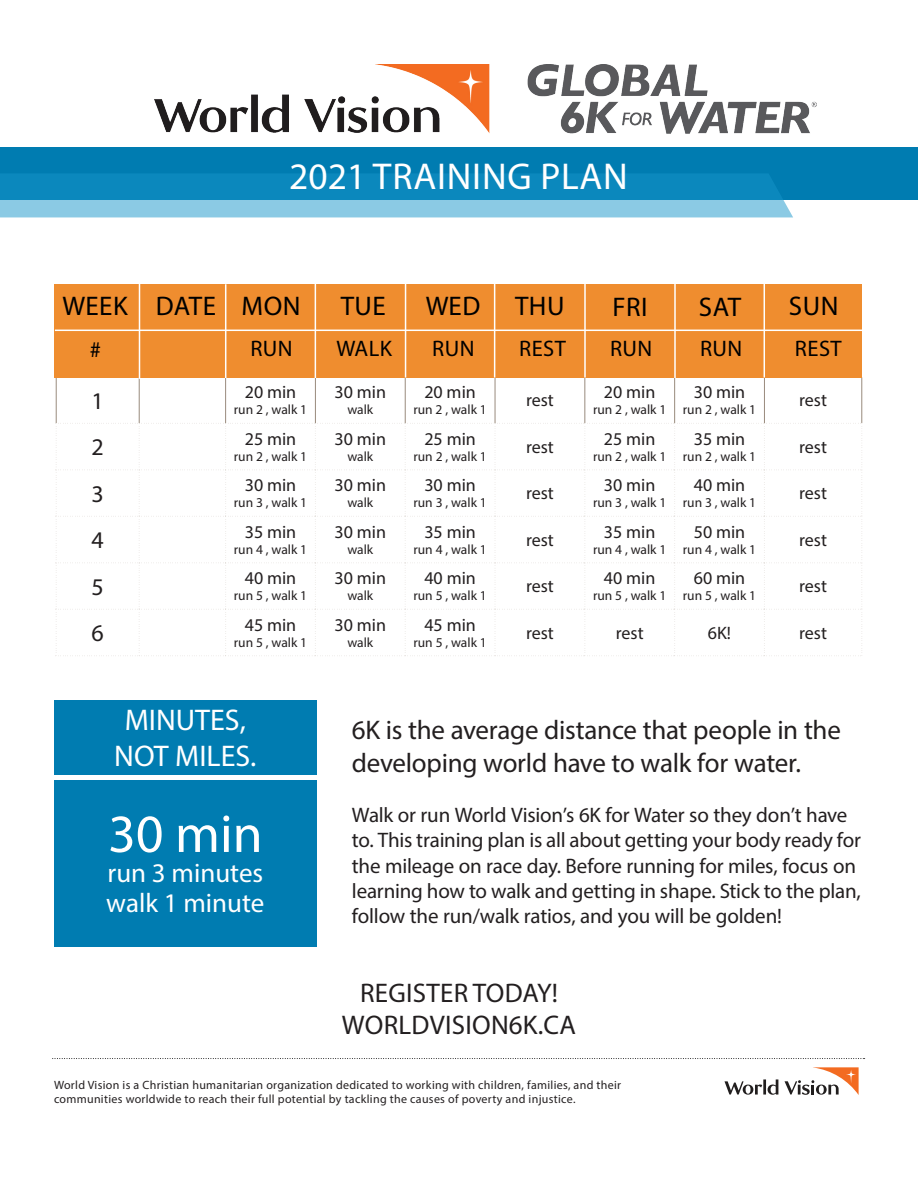
<style>
.page{position:relative;width:918px;height:1188px;background:#fff}
.page>*{position:absolute;margin:0;border:0;box-sizing:border-box;transform-origin:0 0}
.t1{font:54px "Myriad Pro";color:#fff}
.t2{font:37.5px "Myriad Pro";letter-spacing:.02em;color:#fff}
.t3{font:30px/36px "Myriad Pro";color:#fff;text-align:center}
.t4{font:27px/32.4px "Myriad Pro";letter-spacing:-.01em;color:#231f20}
.t5{font:27px/32.4px "Myriad Pro";letter-spacing:.01em;color:#231f20;text-align:center}
.t6{font:27px "Myriad Pro";letter-spacing:.02em;color:#000}
.t7{font:27px/30px "Myriad Pro";color:#fff}
.t8{font:24px "Myriad Pro";color:#231f20}
.t9{font:22.5px "Myriad Pro";letter-spacing:.02em;color:#000}
.t10{font:21px/25.2px "Myriad Pro";letter-spacing:-.01em;color:#231f20}
.t11{font:18px "Myriad Pro";color:#231f20}
.t12{font:13.5px "Myriad Pro";color:#231f20}
.t13{font:12px/14.4px "Myriad Pro";letter-spacing:.025em;color:#231f20}
</style>
<div class="page">
<hr style="left:56px;top:377px;width:1px;height:46px;background:#998b7d">
<hr style="left:139px;top:377px;width:1px;height:46px;background:#998b7d">
<hr style="left:225px;top:377px;width:1px;height:46px;background:#998b7d">
<hr style="left:315px;top:377px;width:1px;height:46px;background:#998b7d">
<hr style="left:405px;top:377px;width:1px;height:46px;background:#998b7d">
<hr style="left:495px;top:377px;width:1px;height:46px;background:#998b7d">
<hr style="left:584px;top:377px;width:1px;height:46px;background:#998b7d">
<hr style="left:674px;top:377px;width:1px;height:46px;background:#998b7d">
<hr style="left:764px;top:377px;width:1px;height:46px;background:#998b7d">
<hr style="left:861px;top:377px;width:1px;height:46px;background:#998b7d">
<div style="left:55px;top:284px;width:807px;height:94px;background:#ef8d2f"></div>
<hr style="left:55px;top:330px;width:808px;height:1px;background:#fff">
<hr style="left:139px;top:282px;width:1px;height:97px;background:#fff">
<hr style="left:405px;top:284px;width:1px;height:94px;background:#fff">
<hr style="left:225px;top:284px;width:1px;height:94px;background:#fff">
<hr style="left:315px;top:284px;width:1px;height:94px;background:#fff">
<hr style="left:494px;top:284px;width:1px;height:94px;background:#fff">
<hr style="left:584px;top:284px;width:2px;height:94px;background:#fff">
<hr style="left:674px;top:284px;width:2px;height:94px;background:#fff">
<hr style="left:764px;top:284px;width:1px;height:94px;background:#fff">
<svg style="left:53px;top:1058px;width:813px;height:1px"></svg>
<svg style="left:56px;top:423px;width:806px;height:233px"></svg>
<div style="left:0;top:147px;width:918px;height:52px;background:#007cb1"></div>
<svg style="left:0;top:174px;width:793px;height:43px"></svg>
<img style="left:155px;top:64px;width:662px;height:70px">
<div style="left:54px;top:700px;width:263px;height:75px;background:#007cb1"></div>
<div style="left:54px;top:780px;width:263px;height:166px;background:#007cb1"></div>
<svg style="left:724px;top:1067px;width:135px;height:28px"></svg>
<p class="t2" style="left:289px;top:153px;width:340px">2021 TRAINING PLAN</p>
<p class="t6" style="left:63px;top:290px;width:67px">WEEK</p>
<p class="t6" style="left:156px;top:290px;width:62px">DATE</p>
<p class="t6" style="left:241px;top:290px;width:61px">MON</p>
<p class="t6" style="left:341px;top:290px;width:47px">TUE</p>
<p class="t6" style="left:426px;top:290px;width:56px">WED</p>
<p class="t6" style="left:515px;top:290px;width:51px">THU</p>
<p class="t6" style="left:613px;top:291px;width:37px">FRI</p>
<p class="t6" style="left:699px;top:291px;width:44px">SAT</p>
<p class="t6" style="left:789px;top:290px;width:51px">SUN</p>
<p class="t9" style="left:90px;top:336px;width:13px">#</p>
<p class="t9" style="left:250px;top:335px;width:44px">RUN</p>
<p class="t9" style="left:336px;top:335px;width:57px">WALK</p>
<p class="t9" style="left:432px;top:335px;width:44px">RUN</p>
<p class="t9" style="left:519px;top:335px;width:48px">REST</p>
<p class="t9" style="left:610px;top:335px;width:44px">RUN</p>
<p class="t9" style="left:700px;top:335px;width:44px">RUN</p>
<p class="t9" style="left:795px;top:335px;width:48px">REST</p>
<p class="t8" style="left:92px;top:386px;width:14px">1</p>
<p class="t11" style="left:245px;top:381px;width:53px">20 min</p>
<p class="t12" style="left:234px;top:402px;width:75px">run 2 , walk 1</p>
<p class="t11" style="left:335px;top:381px;width:53px">30 min</p>
<p class="t12" style="left:347px;top:402px;width:27px">walk</p>
<p class="t11" style="left:424px;top:381px;width:53px">20 min</p>
<p class="t12" style="left:413px;top:402px;width:75px">run 2 , walk 1</p>
<p class="t11" style="left:604px;top:381px;width:53px">20 min</p>
<p class="t12" style="left:593px;top:402px;width:75px">run 2 , walk 1</p>
<p class="t11" style="left:694px;top:381px;width:53px">30 min</p>
<p class="t12" style="left:683px;top:402px;width:75px">run 2 , walk 1</p>
<p class="t11" style="left:526px;top:389px;width:29px">rest</p>
<p class="t11" style="left:799px;top:389px;width:29px">rest</p>
<p class="t8" style="left:92px;top:432px;width:14px">2</p>
<p class="t11" style="left:245px;top:428px;width:53px">25 min</p>
<p class="t12" style="left:234px;top:448px;width:75px">run 2 , walk 1</p>
<p class="t11" style="left:335px;top:428px;width:53px">30 min</p>
<p class="t12" style="left:347px;top:448px;width:27px">walk</p>
<p class="t11" style="left:424px;top:428px;width:53px">25 min</p>
<p class="t12" style="left:413px;top:448px;width:75px">run 2 , walk 1</p>
<p class="t11" style="left:526px;top:436px;width:29px">rest</p>
<p class="t11" style="left:604px;top:428px;width:53px">25 min</p>
<p class="t12" style="left:593px;top:448px;width:75px">run 2 , walk 1</p>
<p class="t11" style="left:694px;top:428px;width:53px">35 min</p>
<p class="t12" style="left:683px;top:448px;width:75px">run 2 , walk 1</p>
<p class="t11" style="left:799px;top:436px;width:29px">rest</p>
<p class="t8" style="left:92px;top:479px;width:14px">3</p>
<p class="t11" style="left:245px;top:474px;width:53px">30 min</p>
<p class="t12" style="left:234px;top:495px;width:75px">run 3 , walk 1</p>
<p class="t11" style="left:335px;top:474px;width:53px">30 min</p>
<p class="t12" style="left:347px;top:495px;width:27px">walk</p>
<p class="t11" style="left:424px;top:474px;width:53px">30 min</p>
<p class="t12" style="left:413px;top:495px;width:75px">run 3 , walk 1</p>
<p class="t11" style="left:526px;top:482px;width:29px">rest</p>
<p class="t11" style="left:604px;top:474px;width:53px">30 min</p>
<p class="t12" style="left:593px;top:495px;width:75px">run 3 , walk 1</p>
<p class="t11" style="left:694px;top:474px;width:53px">40 min</p>
<p class="t12" style="left:683px;top:495px;width:75px">run 3 , walk 1</p>
<p class="t11" style="left:799px;top:482px;width:29px">rest</p>
<p class="t8" style="left:92px;top:525px;width:14px">4</p>
<p class="t11" style="left:245px;top:521px;width:53px">35 min</p>
<p class="t12" style="left:234px;top:541px;width:75px">run 4 , walk 1</p>
<p class="t11" style="left:335px;top:521px;width:53px">30 min</p>
<p class="t12" style="left:347px;top:541px;width:27px">walk</p>
<p class="t11" style="left:424px;top:521px;width:53px">35 min</p>
<p class="t12" style="left:413px;top:541px;width:75px">run 4 , walk 1</p>
<p class="t11" style="left:526px;top:529px;width:29px">rest</p>
<p class="t11" style="left:604px;top:521px;width:53px">35 min</p>
<p class="t12" style="left:593px;top:541px;width:75px">run 4 , walk 1</p>
<p class="t11" style="left:694px;top:521px;width:53px">50 min</p>
<p class="t12" style="left:683px;top:541px;width:75px">run 4 , walk 1</p>
<p class="t11" style="left:799px;top:529px;width:29px">rest</p>
<p class="t8" style="left:92px;top:572px;width:14px">5</p>
<p class="t11" style="left:245px;top:567px;width:53px">40 min</p>
<p class="t12" style="left:234px;top:587px;width:75px">run 5 , walk 1</p>
<p class="t11" style="left:335px;top:567px;width:53px">30 min</p>
<p class="t12" style="left:347px;top:587px;width:27px">walk</p>
<p class="t11" style="left:424px;top:567px;width:53px">40 min</p>
<p class="t12" style="left:413px;top:587px;width:75px">run 5 , walk 1</p>
<p class="t11" style="left:526px;top:575px;width:29px">rest</p>
<p class="t11" style="left:604px;top:567px;width:53px">40 min</p>
<p class="t12" style="left:593px;top:587px;width:75px">run 5 , walk 1</p>
<p class="t11" style="left:694px;top:567px;width:53px">60 min</p>
<p class="t12" style="left:683px;top:587px;width:75px">run 5 , walk 1</p>
<p class="t11" style="left:799px;top:575px;width:29px">rest</p>
<p class="t8" style="left:92px;top:618px;width:14px">6</p>
<p class="t11" style="left:245px;top:613px;width:53px">45 min</p>
<p class="t12" style="left:234px;top:634px;width:75px">run 5 , walk 1</p>
<p class="t11" style="left:335px;top:613px;width:53px">30 min</p>
<p class="t12" style="left:347px;top:634px;width:27px">walk</p>
<p class="t11" style="left:424px;top:613px;width:53px">45 min</p>
<p class="t12" style="left:413px;top:634px;width:75px">run 5 , walk 1</p>
<p class="t11" style="left:526px;top:622px;width:29px">rest</p>
<p class="t11" style="left:616px;top:622px;width:29px">rest</p>
<p class="t11" style="left:708px;top:622px;width:25px">6K!</p>
<p class="t11" style="left:799px;top:622px;width:29px">rest</p>
<p class="t3" style="left:114px;top:701px;width:144px">MINUTES,<br>NOT MILES.</p>
<p class="t1" style="left:108px;top:801px;width:156px">30 min</p>
<p class="t7" style="left:106px;top:857px;width:160px">run 3 minutes walk 1 minute</p>
<p class="t4" style="left:352px;top:714px;width:491px">6K is the average distance that people in the developing world have to walk for water.</p>
<p class="t10" style="left:352px;top:802px;width:511px">Walk or run World Vision’s 6K for Water so they don’t have to. This training plan is all about getting your body ready for the mileage on race day. Before running for miles, focus on learning how to walk and getting in shape. Stick to the plan, follow the run/walk ratios, and you will be golden!</p>
<p class="t5" style="left:342px;top:976px;width:236px">REGISTER TODAY!<br>WORLDVISION6K.CA</p>
<p class="t13" style="left:54px;top:1078px;width:569px">World Vision is a Christian humanitarian organization dedicated to working with children, families, and their communities worldwide to reach their full potential by tackling the causes of poverty and injustice.</p>
</div>
